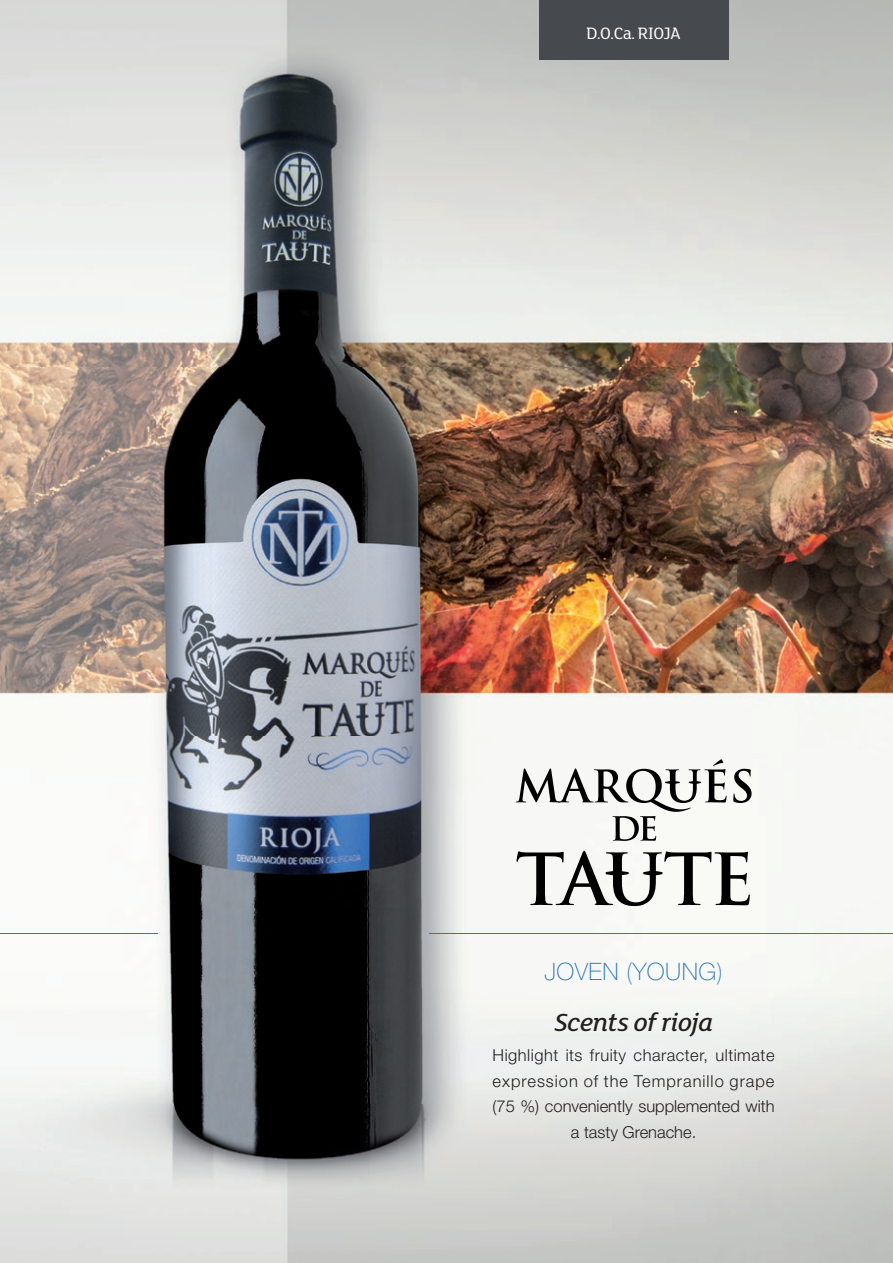
<style>
.page{position:relative;width:893px;height:1263px;background:#fff}
.page>*{position:absolute;margin:0;border:0;box-sizing:border-box;transform-origin:0 0}
.t1{font:italic 500 27px "FS Lola";letter-spacing:-.01em;color:#231f20}
.t2{font:100 24px "Helvetica Neue LT Std";letter-spacing:.02em;color:#2e76bc}
.t3{font:18px "FS Lola";letter-spacing:-.04em;color:#fff}
.t4{font:300 16.5px/25.5px "Helvetica Neue LT Std";letter-spacing:.03em;color:#231f20;text-align:center}
</style>
<div class="page">
<img style="left:0;top:0;width:893px;height:1263px">
<hr style="left:0;top:933px;width:157px;height:1px;background:#2e76bc">
<hr style="left:429px;top:933px;width:464px;height:1px;background:#2e76bc">
<div style="left:539px;top:0;width:189px;height:60px;background:#464a4e"></div>
<svg style="left:516px;top:851px;width:234px;height:55px"></svg>
<svg style="left:733px;top:769px;width:19px;height:34px"></svg>
<svg style="left:516px;top:759px;width:210px;height:82px"></svg>
<p class="t3" style="left:587px;top:24px;width:96px">D.O.Ca. RIOJA</p>
<h2 class="t2" style="left:544px;top:957px;width:180px">JOVEN (YOUNG)</h2>
<h1 class="t1" style="left:554px;top:1008px;width:160px">Scents of rioja</h1>
<p class="t4" style="left:493px;top:1042px;width:283px">Highlight its fruity character, ultimate expression of the Tempranillo grape (75 %) conveniently supplemented with a tasty Grenache.</p>
</div>
